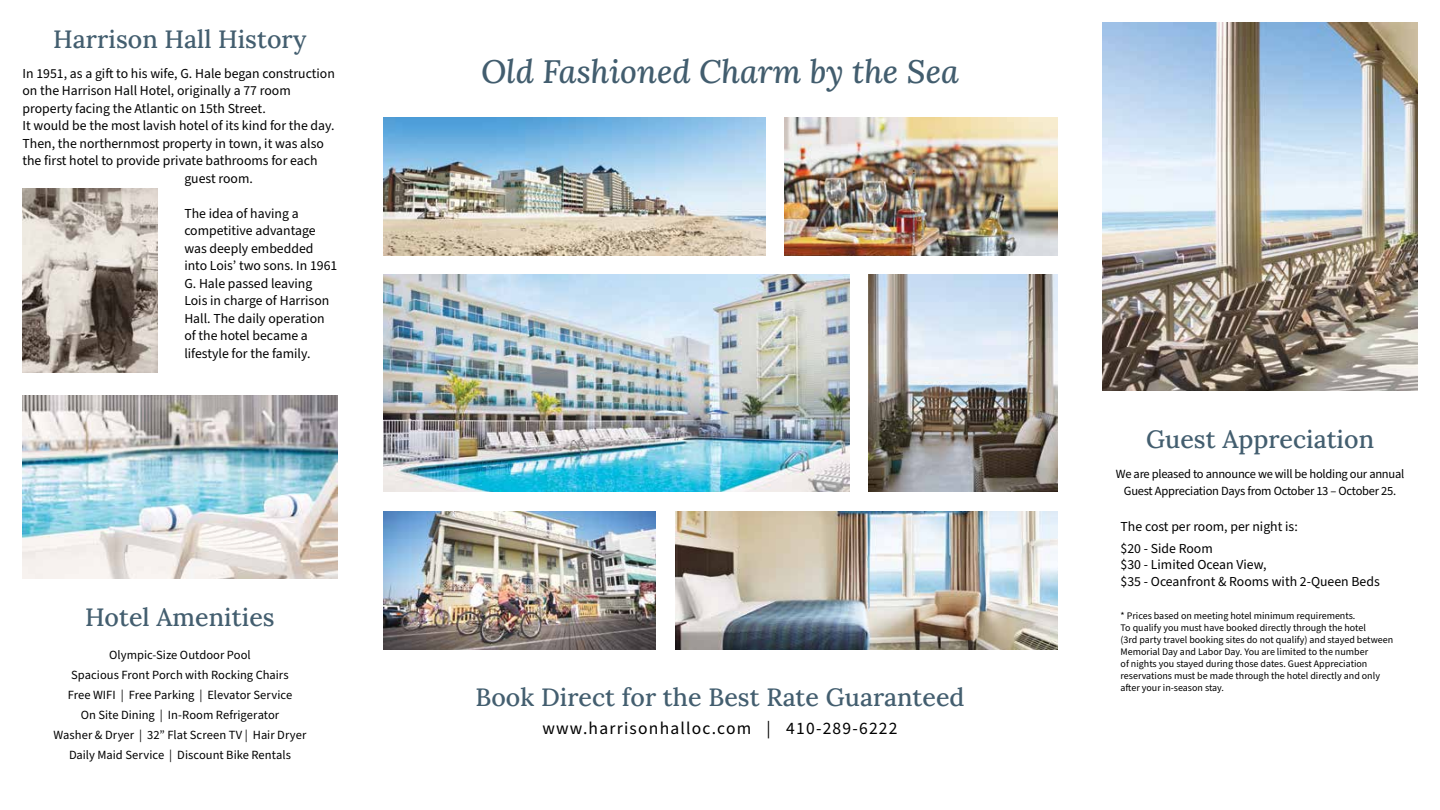
<style>
.page{position:relative;width:1440px;height:810px;background:#fff}
.page>*{position:absolute;margin:0;border:0;box-sizing:border-box;transform-origin:0 0}
.t1{font:italic 32.5px "Lora";color:#425d6e}
.t2{font:25px "Lora";letter-spacing:.005em;color:#435e6f}
.t3{font:17.5px "Source Sans Pro";letter-spacing:.07em;color:#000}
.t4{font:13.75px/17.5px "Source Sans Pro";color:#000}
.t5{font:12.5px/20px "Source Sans Pro";color:#000;text-align:center}
.t6{font:12.5px/17.5px "Source Sans Pro";letter-spacing:-.02em;color:#000;text-align:center}
.t7{font:10px/12px "Source Sans Pro";color:#000}
</style>
<div class="page">
<img style="left:22px;top:189px;width:136px;height:184px">
<img style="left:23px;top:395px;width:314px;height:184px">
<img style="left:383px;top:117px;width:382px;height:138px">
<img style="left:785px;top:117px;width:273px;height:138px">
<img style="left:383px;top:275px;width:466px;height:217px">
<img style="left:869px;top:275px;width:189px;height:217px">
<img style="left:675px;top:512px;width:383px;height:138px">
<img style="left:383px;top:512px;width:273px;height:138px">
<img style="left:1103px;top:22px;width:315px;height:369px">
<h2 class="t2" style="left:53px;top:20px;width:255px">Harrison Hall History</h2>
<p class="t4" style="left:22px;top:65px;width:314px">In 1951, as a gift to his wife, G. Hale began construction</p>
<p class="t4" style="left:22px;top:82px;width:270px">on the Harrison Hall Hotel, originally a 77 room</p>
<p class="t4" style="left:22px;top:100px;width:245px">property facing the Atlantic on 15th Street.</p>
<p class="t4" style="left:22px;top:117px;width:314px">It would be the most lavish hotel of its kind for the day.</p>
<p class="t4" style="left:22px;top:135px;width:303px">Then, the northernmost property in town, it was also</p>
<p class="t4" style="left:22px;top:152px;width:297px">the first hotel to provide private bathrooms for each</p>
<p class="t4" style="left:184px;top:170px;width:70px">guest room.</p>
<p class="t4" style="left:184px;top:205px;width:155px">The idea of having a competitive advantage was deeply embedded into Lois’ two sons. In 1961<br>G. Hale passed leaving<br>Lois in charge of Harrison<br>Hall. The daily operation of the hotel became a lifestyle for the family.</p>
<h2 class="t2" style="left:85px;top:599px;width:191px">Hotel Amenities</h2>
<p class="t5" style="left:54px;top:645px;width:254px">Olympic-Size Outdoor Pool<br>Spacious Front Porch with Rocking Chairs<br>Free WIFI | Free Parking | Elevator Service<br>On Site Dining | In-Room Refrigerator<br>Washer &amp; Dryer | 32” Flat Screen TV | Hair Dryer Daily Maid Service | Discount Bike Rentals</p>
<h1 class="t1" style="left:481px;top:49px;width:479px">Old Fashioned Charm by the Sea</h1>
<h2 class="t2" style="left:475px;top:679px;width:491px">Book Direct for the Best Rate Guaranteed</h2>
<p class="t3" style="left:542px;top:716px;width:357px">www.harrisonhalloc.com | 410-289-6222</p>
<h2 class="t2" style="left:1146px;top:420px;width:229px">Guest Appreciation</h2>
<p class="t6" style="left:1116px;top:465px;width:290px">We are pleased to announce we will be holding our annual<br>Guest Appreciation Days from October 13 – October 25.</p>
<p class="t4" style="left:1121px;top:517px;width:179px;line-height:21.5px">The cost per room, per night is: $20 - Side Room</p>
<p class="t4" style="left:1121px;top:557px;width:261px;line-height:16.5px">$30 - Limited Ocean View,<br>$35 - Oceanfront &amp; Rooms with 2-Queen Beds</p>
<p class="t7" style="left:1121px;top:610px;width:274px">* Prices based on meeting hotel minimum requirements.<br>To qualify you must have booked directly through the hotel<br>(3rd party travel booking sites do not qualify) and stayed between Memorial Day and Labor Day. You are limited to the number<br>of nights you stayed during those dates. Guest Appreciation reservations must be made through the hotel directly and only after your in-season stay.</p>
</div>
